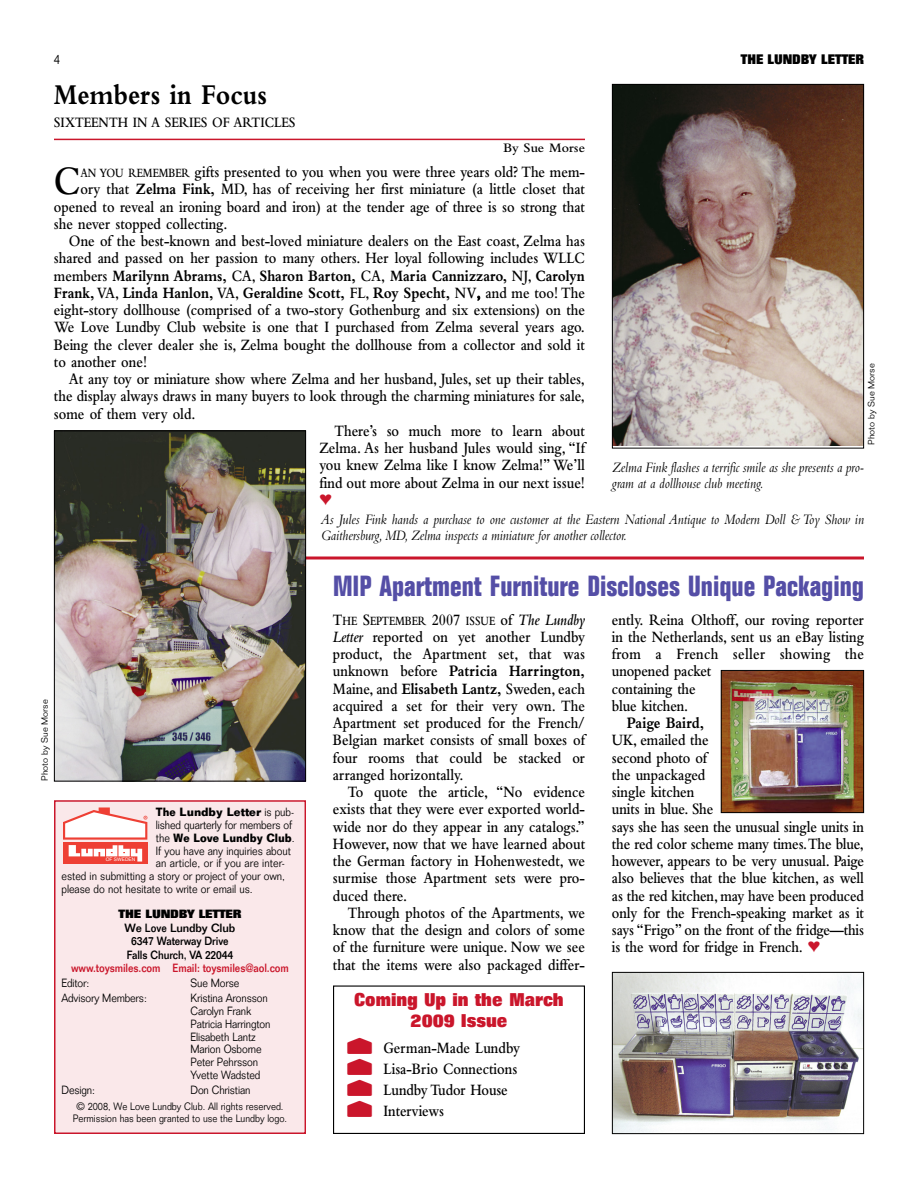
<style>
.page{position:relative;width:918px;height:1188px;background:#fff}
.page>*{position:absolute;margin:0;border:0;box-sizing:border-box;transform-origin:0 0}
.t1{font:600 42.15px "Bembo";color:#000;scale:.85 1}
.t2{font:700 30px "Bembo";color:#000;scale:.85 1}
.t3{font:700 condensed 28.5px "Folio";color:#544ea6}
.t4{font:800 18px/21.6px "Folio";color:#ca162b;text-align:center;scale:.85 1}
.t5{font:600 16.5px/17.2px "Bembo";color:#000;scale:.85 1}
.t6{font:700 16.5px "Bembo";color:#000;scale:.85 1}
.t7{font:italic 15px/15.8px "Bembo";color:#000;scale:.85 1}
.t8{font:600 15px "Bembo";color:#000;scale:.85 1}
.t9{font:800 13.5px "Folio";color:#000;scale:.85 1}
.t10{font:600 13.5px "Bembo";color:#000}
.t11{font:300 13.5px "Folio";color:#000;scale:.85 1}
.t12{font:600 13.2px "Bembo";color:#000;scale:.8 1}
.t13{font:300 11.7px/12.8px "Folio";letter-spacing:-.01em;color:#000;scale:.88 1}
.t14{font:500 11.7px/13.5px "Folio";letter-spacing:-.01em;color:#000;text-align:center}
.t15{font:700 11.7px "Folio";color:#000;scale:.88 1}
.t16{font:500 11.7px "Folio";letter-spacing:-.01em;color:#ca162b;scale:.88 1}
.t17{font:300 11.7px "Folio";letter-spacing:.01em;color:#000;scale:.88 1}
.t18{font:800 11.7px "Folio";letter-spacing:-.015em;color:#000}
.t19{font:300 10.5px/12px "Folio";color:#000;text-align:center}
.t20{font:300 9px "Folio";color:#000}
.t21{font:4.8px "Helvetica";letter-spacing:.005em;color:#fff}
.s1{font-size:13.2px}
.s2{font-weight:700}
.s3{font-weight:600}
.s4{font-weight:300}
.s5{font-size:16.5px}
.s6{font-style:italic;font-size:16.5px}
.s7{font-style:italic}
.s8{color:#ca162b}
</style>
<div class="page">
<svg style="left:306px;top:556px;width:558px;height:4px;background:#d64f5f"></svg>
<div style="left:333px;top:986px;width:252px;height:148px;border:1px solid #000"></div>
<div style="left:56px;top:802px;width:248px;height:330px;background:#fae8ea"></div>
<div style="left:54px;top:800px;width:252px;height:334px;border:2px solid #ca162b"></div>
<div style="left:63px;top:842px;width:84px;height:22px;background:#ee3f34"></div>
<svg style="left:63px;top:807px;width:84px;height:55px"></svg>
<hr style="left:54px;top:139px;width:531px;height:1px;background:#ca162b">
<img style="left:614px;top:86px;width:248px;height:360px">
<div style="left:612px;top:84px;width:252px;height:364px;border:1px solid #000"></div>
<img style="left:56px;top:432px;width:248px;height:348px">
<div style="left:54px;top:430px;width:252px;height:352px;border:1px solid #000"></div>
<img style="left:614px;top:974px;width:248px;height:158px">
<div style="left:612px;top:972px;width:252px;height:162px;border:1px solid #000"></div>
<img style="left:723px;top:672px;width:139px;height:139px">
<div style="left:721px;top:670px;width:143px;height:143px;border:1px solid #000"></div>
<p class="t11" style="left:54px;top:54px;width:9px">4</p>
<p class="t9" style="left:741px;top:54px;width:146px">THE LUNDBY LETTER</p>
<h2 class="t2" style="left:54px;top:84px;width:252px">Members in Focus</h2>
<p class="t8" style="left:54px;top:117px;width:286px">SIXTEENTH IN A SERIES OF ARTICLES</p>
<p class="t10" style="left:503px;top:143px;width:83px">By Sue Morse</p>
<h1 class="t1" style="left:54px;top:166px;width:33px">C</h1>
<p class="t5" style="left:80px;top:165px;width:595px"><span class="s1">AN YOU REMEMBER</span> gifts presented to you when you were three years old? The mem-</p>
<p class="t5" style="left:80px;top:182px;width:595px">ory that <span class="s2">Zelma Fink,</span> MD, has of receiving her first miniature (a little closet that</p>
<p class="t5" style="left:54px;top:199px;width:626px">opened to reveal an ironing board and iron) at the tender age of three is so strong that</p>
<p class="t5" style="left:54px;top:217px;width:206px">she never stopped collecting.</p>
<p class="t5" style="left:69px;top:234px;width:609px">One of the best-known and best-loved miniature dealers on the East coast, Zelma has</p>
<p class="t5" style="left:54px;top:251px;width:626px">shared and passed on her passion to many others. Her loyal following includes WLLC</p>
<p class="t6" style="left:54px;top:269px;width:626px"><span class="s3">members</span> Marilynn Abrams, <span class="s3">CA,</span> Sharon Barton, <span class="s3">CA,</span> Maria Cannizzaro, <span class="s3">NJ,</span> Carolyn</p>
<p class="t6" style="left:54px;top:287px;width:626px">Frank, <span class="s3">VA,</span> Linda Hanlon, <span class="s3">VA,</span> Geraldine Scott, <span class="s3">FL,</span> Roy Specht, <span class="s3">NV, and me too! The</span></p>
<p class="t5" style="left:54px;top:303px;width:626px">eight-story dollhouse (comprised of a two-story Gothenburg and six extensions) on the</p>
<p class="t5" style="left:54px;top:320px;width:626px">We Love Lundby Club website is one that I purchased from Zelma several years ago.</p>
<p class="t5" style="left:54px;top:337px;width:626px">Being the clever dealer she is, Zelma bought the dollhouse from a collector and sold it</p>
<p class="t5" style="left:54px;top:355px;width:111px">to another one!</p>
<p class="t5" style="left:69px;top:372px;width:609px">At any toy or miniature show where Zelma and her husband, Jules, set up their tables,</p>
<p class="t5" style="left:54px;top:389px;width:626px">the display always draws in many buyers to look through the charming miniatures for sale,</p>
<p class="t5" style="left:54px;top:406px;width:168px">some of them very old.</p>
<p class="t5" style="left:334px;top:424px;width:296px">There’s so much more to learn about</p>
<p class="t5" style="left:319px;top:441px;width:314px">Zelma. As her husband Jules would sing, “If</p>
<p class="t5" style="left:319px;top:458px;width:314px">you knew Zelma like I know Zelma!” We’ll</p>
<p class="t5" style="left:319px;top:475px;width:314px">find out more about Zelma in our next issue!</p>
<p class="t20" style="left:868px;top:445px;width:83px;rotate:-90deg">Photo by Sue Morse</p>
<p class="t7" style="left:612px;top:461px;width:298px">Zelma Fink flashes a terrific smile as she presents a pro&shy;gram at a dollhouse club meeting.</p>
<p class="t7" style="left:321px;top:513px;width:640px">As Jules Fink hands a purchase to one customer at the Eastern National Antique to Modern Doll &amp; Toy Show in<br>Gaithersburg, MD, Zelma inspects a miniature for another collector.</p>
<p class="t20" style="left:41px;top:781px;width:83px;rotate:-90deg">Photo by Sue Morse</p>
<p class="t15" style="left:156px;top:808px;width:159px">The Lundby Letter <span class="s4">is pub-</span></p>
<p class="t13" style="left:156px;top:820px;width:156px">lished quarterly for members of</p>
<p class="t15" style="left:156px;top:834px;width:159px"><span class="s4">the</span> We Love Lundby Club<span class="s4">.</span></p>
<p class="t13" style="left:156px;top:846px;width:155px">If you have any inquiries about</p>
<p class="t17" style="left:156px;top:859px;width:148px">an article, or if you are inter-</p>
<p class="t13" style="left:61px;top:871px;width:256px">ested in submitting a story or project of your own,</p>
<p class="t13" style="left:61px;top:884px;width:219px">please do not hesitate to write or email us.</p>
<p class="t18" style="left:119px;top:910px;width:124px">THE LUNDBY LETTER</p>
<p class="t14" style="left:125px;top:922px;width:112px">We Love Lundby Club<br>6347 Waterway Drive<br>Falls Church, VA 22044</p>
<p class="t16" style="left:71px;top:964px;width:249px">www.toysmiles.com Email: toysmiles@aol.com</p>
<p class="t13" style="left:61px;top:978px;width:33px">Editor:</p>
<p class="t13" style="left:190px;top:978px;width:57px">Sue Morse</p>
<p class="t13" style="left:61px;top:993px;width:99px">Advisory Members:</p>
<p class="t13" style="left:190px;top:993px;width:92px">Kristina Aronsson<br>Carolyn Frank<br>Patricia Harrington<br>Elisabeth Lantz<br>Marion Osborne<br>Peter Pehrsson<br>Yvette Wadsted</p>
<p class="t13" style="left:61px;top:1085px;width:40px">Design:</p>
<p class="t13" style="left:190px;top:1085px;width:70px">Don Christian</p>
<p class="t19" style="left:73px;top:1102px;width:216px">© 2008, We Love Lundby Club. All rights reserved.<br>Permission has been granted to use the Lundby logo.</p>
<p class="t21" style="left:106px;top:858px;width:31px">OF SWEDEN</p>
<h3 class="t3" style="left:333px;top:575px;width:533px">MIP Apartment Furniture Discloses Unique Packaging</h3>
<p class="t12" style="left:333px;top:616px;width:317px"><span class="s5">T</span>HE <span class="s5">S</span>EPTEMBER <span class="s5">2007</span> ISSUE <span class="s5">of</span> <span class="s6">The Lundby</span></p>
<p class="t5" style="left:333px;top:630px;width:298px;text-align:justify"><span class="s7">Letter</span> reported on yet another Lundby product, the Apartment set, that was unknown before <span class="s2">Patricia Harrington, </span>Maine, and <span class="s2">Elisabeth Lantz,</span> Sweden, each acquired a set for their very own. The Apartment set produced for the French/ Belgian market consists of small boxes of four rooms that could be stacked or arranged horizontally.</p>
<p class="t5" style="left:333px;top:785px;width:298px;text-align:justify;text-indent:15px">To quote the article, “No evidence exists that they were ever exported world&shy;wide nor do they appear in any catalogs.” However, now that we have learned about the German factory in Hohenwestedt, we surmise those Apartment sets were pro&shy;duced there.</p>
<p class="t5" style="left:333px;top:906px;width:298px;text-align:justify;text-indent:15px">Through photos of the Apartments, we know that the design and colors of some of the furniture were unique. Now we see that the items were also packaged differ-</p>
<p class="t4" style="left:354px;top:990px;width:248px">Coming Up in the March<br>2009 Issue</p>
<p class="t5" style="left:384px;top:1039px;width:162px;line-height:21px">German-Made Lundby<br>Lisa-Brio Connections<br>Lundby Tudor House<br>Interviews</p>
<p class="t5" style="left:612px;top:612px;width:298px">ently. Reina Olthoff, our roving reporter in the Netherlands, sent us an eBay listing from a French seller showing the unopened packet<br>containing the<br>blue kitchen.</p>
<p class="t6" style="left:627px;top:717px;width:92px">Paige Baird,</p>
<p class="t5" style="left:612px;top:733px;width:298px">UK, emailed the<br>second photo of<br>the unpackaged<br>single kitchen<br>units in blue. She<br>says she has seen the unusual single units in the red color scheme many times. The blue, however, appears to be very unusual. Paige also believes that the blue kitchen, as well as the red kitchen, may have been produced only for the French-speaking market as it says “Frigo” on the front of the fridge—this is the word for fridge in French. <span class="s8">♥</span></p>
</div>
